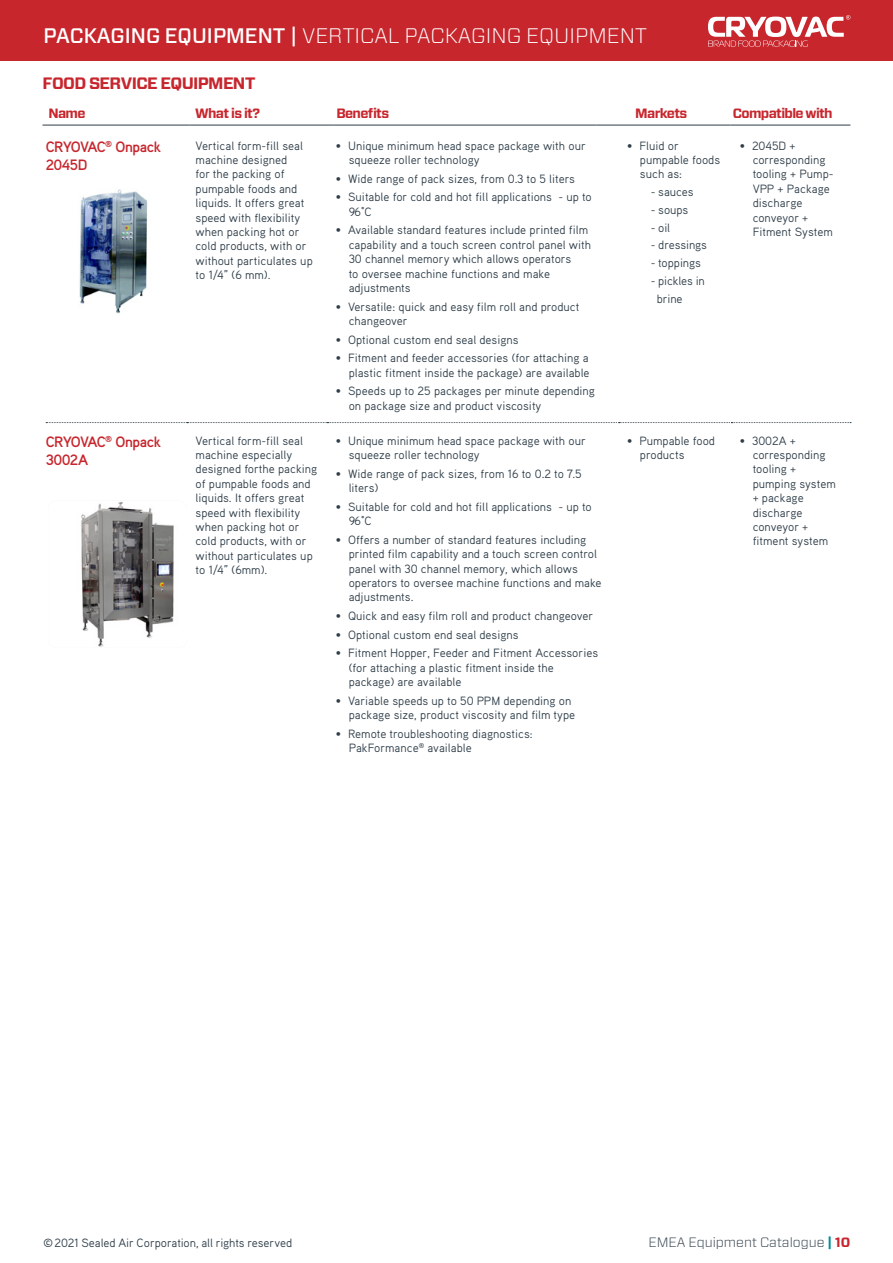
<style>
.page{position:relative;width:893px;height:1263px;background:#fff}
.page>*{position:absolute;margin:0;border:0;box-sizing:border-box;transform-origin:0 0}
.t1{font:300 21px "Forza";color:#fff}
.Sub_heading{font:700 16.5px "Forza";letter-spacing:-.04em;color:#c7262d}
.Product_Name{font:700 15px/18px "Aaux Pro OT";letter-spacing:-.04em;color:#c7262d}
.t2{font:700 13.5px "Forza";letter-spacing:-.05em;color:#c7262d}
.t3{font:300 13.5px "Forza";color:#2e3d48}
.Body_Copy{font:12px/14.4px "Aaux Pro OT";color:#2e3d48}
.s1{font-weight:500}
.s2{font-weight:700;color:#008b98}
.s3{font-weight:700;color:#c7262d}
</style>
<div class="page">
<div style="left:0;top:0;width:893px;height:61px;background:#c7262d"></div>
<svg style="left:708px;top:15px;width:142px;height:32px"></svg>
<hr style="left:43px;top:125px;width:146px;height:1px;background:#2e3d48">
<hr style="left:189px;top:125px;width:145px;height:1px;background:#2e3d48">
<hr style="left:334px;top:125px;width:262px;height:1px;background:#2e3d48">
<hr style="left:596px;top:125px;width:134px;height:1px;background:#2e3d48">
<hr style="left:730px;top:125px;width:120px;height:1px;background:#2e3d48">
<svg style="left:46px;top:422px;width:805px;height:1px"></svg>
<img style="left:79px;top:189px;width:69px;height:125px">
<img style="left:81px;top:501px;width:93px;height:146px">
<h1 class="t1" style="left:44px;top:21px;width:605px"><span class="s1">PACKAGING EQUIPMENT |</span> VERTICAL PACKAGING EQUIPMENT</h1>
<p class="Sub_heading" style="left:43px;top:72px;width:214px">FOOD SERVICE EQUIPMENT</p>
<p class="t2" style="left:49px;top:104px;width:39px">Name</p>
<p class="t2" style="left:195px;top:104px;width:66px">What is it?</p>
<p class="t2" style="left:336px;top:104px;width:54px">Benefits</p>
<p class="t2" style="left:635px;top:104px;width:54px">Markets</p>
<p class="t2" style="left:733px;top:104px;width:101px">Compatible with</p>
<p class="Product_Name" style="left:46px;top:137px;width:117px">CRYOVAC<sup>®</sup> Onpack<br>2045D</p>
<p class="Body_Copy" style="left:196px;top:138px;width:119px">Vertical form-fill seal machine designed<br>for the packing of pumpable foods and liquids. It offers great speed with flexibility when packing hot or cold products, with or without particulates up to 1/4” (6 mm).</p>
<p class="Body_Copy" style="left:349px;top:138px;width:239px;text-indent:-13px">• Unique minimum head space package with our squeeze roller technology</p>
<p class="Body_Copy" style="left:336px;top:171px;width:241px">• Wide range of pack sizes, from 0.3 to 5 liters</p>
<p class="Body_Copy" style="left:349px;top:190px;width:245px;text-indent:-13px">• Suitable for cold and hot fill applications - up to<br>96°C</p>
<p class="Body_Copy" style="left:349px;top:223px;width:244px;text-indent:-13px">• Available standard features include printed film capability and a touch screen control panel with 30 channel memory which allows operators<br>to oversee machine functions and make adjustments</p>
<p class="Body_Copy" style="left:349px;top:299px;width:232px;text-indent:-13px">• Versatile: quick and easy film roll and product changeover</p>
<p class="Body_Copy" style="left:336px;top:332px;width:184px">• Optional custom end seal designs</p>
<p class="Body_Copy" style="left:336px;top:351px;width:255px;text-align:right">• Fitment and feeder accessories (for attaching a plastic fitment inside the package) are available</p>
<p class="Body_Copy" style="left:349px;top:384px;width:248px;text-indent:-13px">• Speeds up to 25 packages per minute depending on package size and product viscosity</p>
<p class="Product_Name" style="left:46px;top:432px;width:117px">CRYOVAC<sup>®</sup> Onpack<br>3002A</p>
<p class="Body_Copy" style="left:196px;top:433px;width:123px">Vertical form-fill seal machine especially designed forthe packing of pumpable foods and liquids. It offers great speed with flexibility when packing hot or cold products, with or without particulates up to 1/4” (6mm).</p>
<p class="Body_Copy" style="left:349px;top:433px;width:239px;text-indent:-13px">• Unique minimum head space package with our squeeze roller technology</p>
<p class="Body_Copy" style="left:349px;top:466px;width:234px;text-indent:-13px">• Wide range of pack sizes, from 16 to 0.2 to 7.5 liters)</p>
<p class="Body_Copy" style="left:349px;top:499px;width:245px;text-indent:-13px">• Suitable for cold and hot fill applications - up to<br>96°C</p>
<p class="Body_Copy" style="left:349px;top:532px;width:254px;text-indent:-13px">• Offers a number of standard features including printed film capability and a touch screen control panel with 30 channel memory, which allows operators to oversee machine functions and make adjustments.</p>
<p class="Body_Copy" style="left:336px;top:608px;width:259px">• Quick and easy film roll and product changeover</p>
<p class="Body_Copy" style="left:336px;top:627px;width:184px">• Optional custom end seal designs</p>
<p class="Body_Copy" style="left:349px;top:646px;width:251px;text-indent:-13px">• Fitment Hopper, Feeder and Fitment Accessories (for attaching a plastic fitment inside the package) are available</p>
<p class="Body_Copy" style="left:349px;top:693px;width:228px;text-indent:-13px">• Variable speeds up to 50 PPM depending on package size, product viscosity and film type</p>
<p class="Body_Copy" style="left:349px;top:726px;width:186px;text-indent:-13px">• Remote troubleshooting diagnostics:<br>PakFormance<sup>®</sup> available</p>
<p class="Body_Copy" style="left:640px;top:138px;width:82px;text-indent:-13px">• Fluid or pumpable foods such as:</p>
<p class="Body_Copy" style="left:651px;top:184px;width:44px">- sauces</p>
<p class="Body_Copy" style="left:651px;top:202px;width:39px">- soups</p>
<p class="Body_Copy" style="left:651px;top:220px;width:21px">- oil</p>
<p class="Body_Copy" style="left:651px;top:238px;width:58px">- dressings</p>
<p class="Body_Copy" style="left:651px;top:255px;width:52px">- toppings</p>
<p class="Body_Copy" style="left:651px;top:273px;width:56px">- pickles in</p>
<p class="Body_Copy" style="left:657px;top:291px;width:27px">brine</p>
<p class="Body_Copy" style="left:753px;top:138px;width:82px;text-indent:-13px">• 2045D + corresponding tooling + Pump-<br>VPP + Package discharge conveyor +<br>Fitment System</p>
<p class="Body_Copy" style="left:640px;top:433px;width:77px;text-indent:-13px">• Pumpable food products</p>
<p class="Body_Copy" style="left:753px;top:433px;width:85px;text-indent:-13px">• 3002A + corresponding tooling + pumping system + package discharge conveyor + fitment system</p>
<p class="Body_Copy" style="left:43px;top:1235px;width:250px">©2021 Sealed Air Corporation, all rights reserved</p>
<p class="t3" style="left:648px;top:1233px;width:203px">EMEA Equipment Catalogue <span class="s2">|</span> <span class="s3">10</span></p>
</div>
